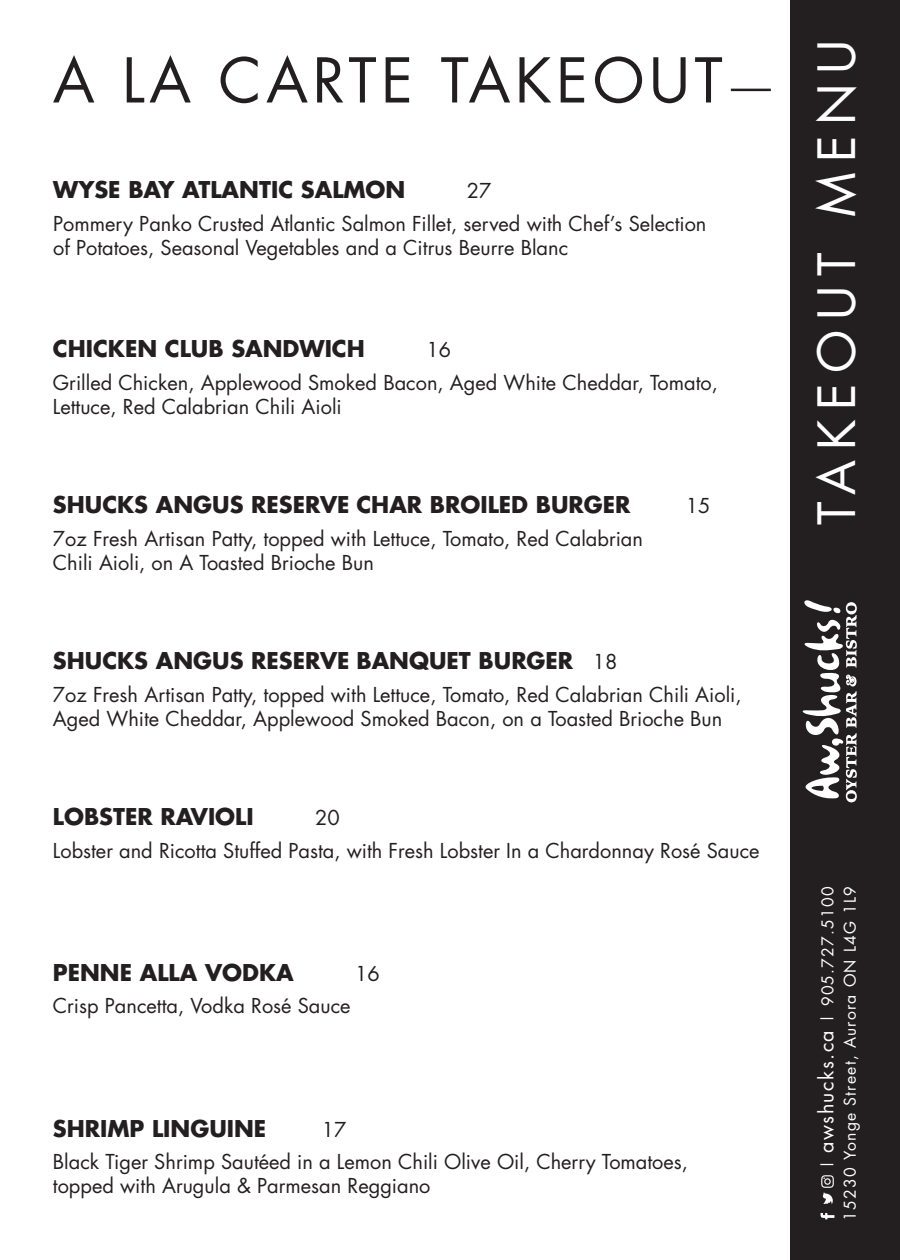
<style>
.page{position:relative;width:900px;height:1260px;background:#fff}
.page>*{position:absolute;margin:0;border:0;box-sizing:border-box;transform-origin:0 0}
.t1{font:60px "Futura";letter-spacing:.075em;color:#231f20}
.t2{font:50px "Futura";letter-spacing:.2em;color:#fff}
.t3{font:700 22.5px "Futura";color:#231f20}
.t4{font:20px/32.5px "Futura";color:#231f20}
.t5{font:15.75px/22.5px "Futura";letter-spacing:.075em;color:#fff;text-align:right}
.s1{font-weight:400;font-size:20px}
.s2{font-size:19.75px}
</style>
<div class="page">
<hr style="left:731px;top:89px;width:40px;height:2px;background:#231f20">
<div style="left:790px;top:0;width:110px;height:1260px;background:#231f20"></div>
<svg style="left:821px;top:1213px;width:13px;height:6px"></svg>
<svg style="left:821px;top:1175px;width:13px;height:29px"></svg>
<svg style="left:802px;top:600px;width:55px;height:202px"></svg>
<h1 class="t1" style="left:53px;top:39px;width:671px">A LA CARTE TAKEOUT</h1>
<p class="t3" style="left:53px;top:174px;width:354px">WYSE BAY ATLANTIC SALMON</p>
<p class="t4" style="left:53px;top:174px;width:655px;text-indent:414px">27<br>Pommery Panko Crusted Atlantic Salmon Fillet, served with Chef’s Selection</p>
<p class="t4" style="left:53px;top:231px;width:516px">of Potatoes, Seasonal Vegetables and a Citrus Beurre Blanc</p>
<p class="t3" style="left:53px;top:333px;width:313px">CHICKEN CLUB SANDWICH</p>
<p class="t4" style="left:53px;top:333px;width:667px;text-indent:374px">16<br>Grilled Chicken, Applewood Smoked Bacon, Aged White Cheddar, Tomato,</p>
<p class="t4" style="left:53px;top:390px;width:290px">Lettuce, Red Calabrian Chili Aioli</p>
<p class="t3" style="left:53px;top:489px;width:579px">SHUCKS ANGUS RESERVE CHAR BROILED BURGER</p>
<p class="t4" style="left:686px;top:489px;width:26px">15</p>
<p class="t4" style="left:53px;top:526px;width:592px;line-height:24px">7oz Fresh Artisan Patty, topped with Lettuce, Tomato, Red Calabrian<br>Chili Aioli, on A Toasted Brioche Bun</p>
<p class="t3" style="left:53px;top:645px;width:566px">SHUCKS ANGUS RESERVE BANQUET BURGER <span class="s1">18</span></p>
<p class="t4" style="left:53px;top:682px;width:690px;line-height:24px">7oz Fresh Artisan Patty, topped with Lettuce, Tomato, Red Calabrian Chili Aioli,<br>Aged White Cheddar, Applewood Smoked Bacon, on a Toasted Brioche Bun</p>
<p class="t3" style="left:53px;top:801px;width:202px">LOBSTER RAVIOLI</p>
<p class="t4" style="left:53px;top:801px;width:708px;text-indent:262px">20<br>Lobster and Ricotta Stuffed Pasta, with Fresh Lobster In a Chardonnay Rosé Sauce</p>
<p class="t3" style="left:53px;top:957px;width:242px">PENNE ALLA VODKA</p>
<p class="t4" style="left:355px;top:957px;width:26px">16</p>
<p class="t4" style="left:53px;top:990px;width:299px">Crisp Pancetta, Vodka Rosé Sauce</p>
<p class="t3" style="left:53px;top:1113px;width:215px">SHRIMP LINGUINE</p>
<p class="t4" style="left:53px;top:1113px;width:637px;text-indent:269px">17<br>Black Tiger Shrimp Sautéed in a Lemon Chili Olive Oil, Cherry Tomatoes,</p>
<p class="t4" style="left:53px;top:1170px;width:379px">topped with Arugula &amp; Parmesan Reggiano</p>
<h2 class="t2" style="left:802px;top:525px;width:487px;rotate:-90deg">TAKEOUT MENU</h2>
<p class="t5" style="left:816px;top:1221px;width:336px;rotate:-90deg">| <span class="s2">awshucks.ca</span> | 905.727.5100<br>15230 Yonge Street, Aurora ON L4G 1L9</p>
</div>
